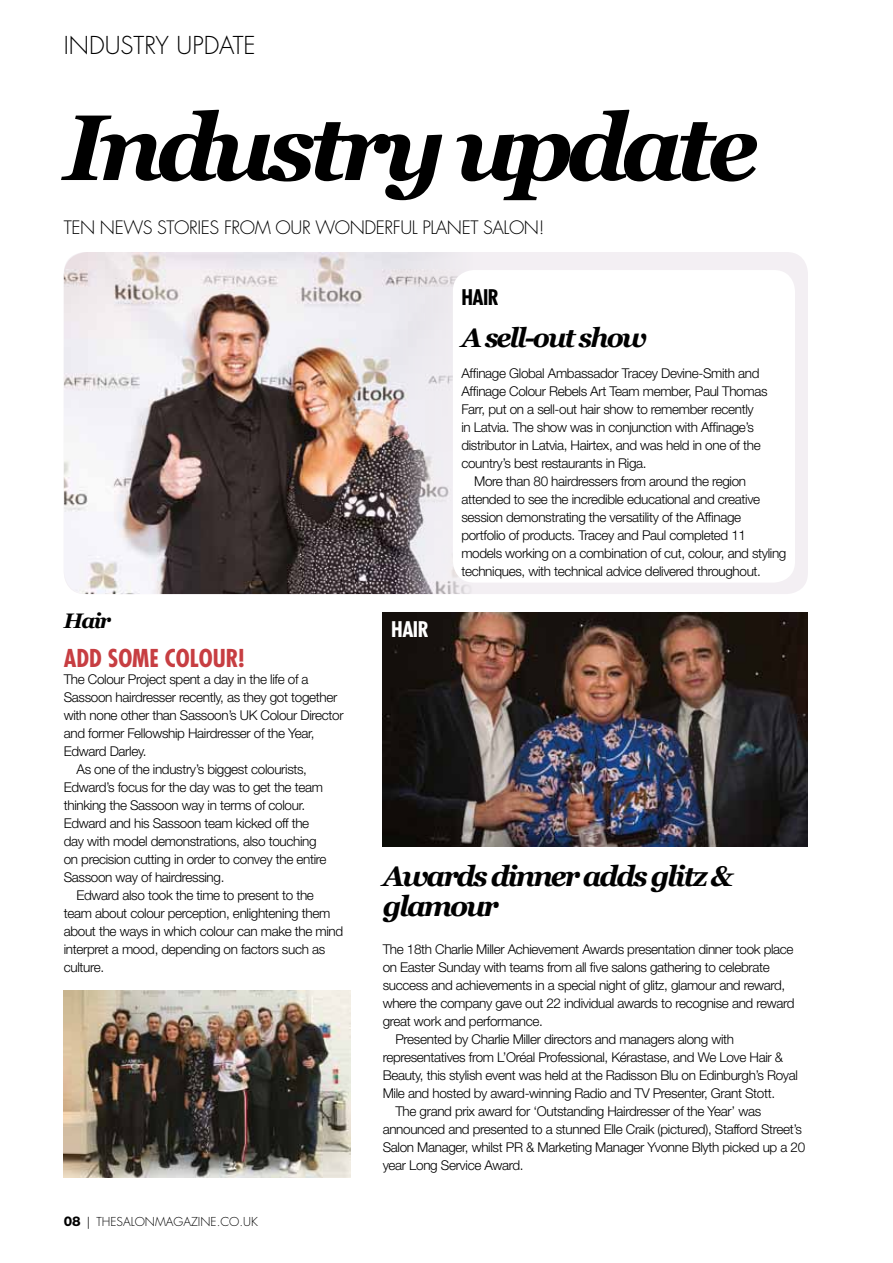
<style>
.page{position:relative;width:893px;height:1263px;background:#fff}
.page>*{position:absolute;margin:0;border:0;box-sizing:border-box;transform-origin:0 0}
.t1{font:italic 700 93px "Georgia";letter-spacing:-.075em;color:#000}
.t2{font:italic 700 28.5px/30px "Georgia";letter-spacing:-.075em;color:#000}
.t3{font:italic 700 27px "Georgia";letter-spacing:-.075em;color:#000}
.t4{font:300 24px "Futura";color:#000}
.t5{font:700 condensed 24px "Futura";color:#c73e42}
.t6{font:italic 700 21px "Georgia";color:#000}
.t7{font:700 condensed 21px "Futura";color:#000}
.t8{font:700 condensed 21px "Futura";color:#fff}
.t9{font:300 18px "Futura";letter-spacing:-.025em;color:#000}
.t10{font:300 13.5px "Helvetica Neue CE";letter-spacing:-.025em;color:#000}
.t11{font:300 12px "Futura";color:#000}
.s1{font-family:"Helvetica Neue CE";font-weight:800;font-size:13.5px}
.s2{font-family:"Ronda IT Cby BT"}
</style>
<div class="page">
<img style="left:383px;top:612px;width:425px;height:234px">
<div style="left:64px;top:252px;width:744px;height:342px;background:#f3eff3;border-radius:21px"></div>
<img style="left:64px;top:252px;width:405px;height:342px">
<div style="left:453px;top:270px;width:342px;height:313px;background:#fff;border-radius:21px"></div>
<img style="left:64px;top:990px;width:286px;height:188px">
<h3 class="t4" style="left:64px;top:30px;width:15px">INDUS</h3>
<h3 class="t4" style="left:134px;top:30px;width:120px">TRY UPDATE</h3>
<h1 class="t1" style="left:64px;top:95px;width:697px">Industry update</h1>
<h3 class="t9" style="left:64px;top:216px;width:482px">TEN NEWS STORIES FROM OUR WONDERFUL PLANET SALON!</h3>
<h3 class="t7" style="left:461px;top:283px;width:39px">HAIR</h3>
<h3 class="t6" style="left:64px;top:609px;width:49px">Hair</h3>
<h3 class="t5" style="left:64px;top:643px;width:182px">ADD SOME COLOUR!</h3>
<p class="t10" style="left:64px;top:671px;width:246px">The Colour Project spent a day in the life of a</p>
<p class="t10" style="left:64px;top:689px;width:275px">Sassoon hairdresser recently, as they got together</p>
<p class="t10" style="left:64px;top:707px;width:281px">with none other than Sassoon’s UK Colour Director</p>
<p class="t10" style="left:64px;top:725px;width:252px">and former Fellowship Hairdresser of the Year,</p>
<p class="t10" style="left:64px;top:743px;width:84px">Edward Darley.</p>
<p class="t10" style="left:77px;top:761px;width:232px">As one of the industry’s biggest colourists,</p>
<p class="t10" style="left:64px;top:779px;width:261px">Edward’s focus for the day was to get the team</p>
<p class="t10" style="left:64px;top:797px;width:243px">thinking the Sassoon way in terms of colour.</p>
<p class="t10" style="left:64px;top:815px;width:247px">Edward and his Sassoon team kicked off the</p>
<p class="t10" style="left:64px;top:833px;width:254px">day with model demonstrations, also touching</p>
<p class="t10" style="left:64px;top:851px;width:264px">on precision cutting in order to convey the entire</p>
<p class="t10" style="left:64px;top:869px;width:162px">Sassoon way of hairdressing.</p>
<p class="t10" style="left:77px;top:887px;width:239px">Edward also took the time to present to the</p>
<p class="t10" style="left:64px;top:905px;width:268px">team about colour perception, enlightening them</p>
<p class="t10" style="left:64px;top:923px;width:281px">about the ways in which colour can make the mind</p>
<p class="t10" style="left:64px;top:941px;width:263px">interpret a mood, depending on factors such as</p>
<p class="t10" style="left:64px;top:959px;width:42px">culture.</p>
<p class="t11" style="left:64px;top:1214px;width:196px"><span class="s1">08</span> <span class="s2">|</span> THESALONMAGAZINE.CO.UK</p>
<h3 class="t8" style="left:391px;top:616px;width:39px">HAIR</h3>
<h3 class="t3" style="left:461px;top:322px;width:187px">A sell-out show</h3>
<p class="t10" style="left:461px;top:365px;width:300px">Affinage Global Ambassador Tracey Devine-Smith and</p>
<p class="t10" style="left:461px;top:383px;width:308px">Affinage Colour Rebels Art Team member, Paul Thomas</p>
<p class="t10" style="left:461px;top:401px;width:294px">Farr, put on a sell-out hair show to remember recently</p>
<p class="t10" style="left:461px;top:419px;width:294px">in Latvia. The show was in conjunction with Affinage’s</p>
<p class="t10" style="left:461px;top:437px;width:301px">distributor in Latvia, Hairtex, and was held in one of the</p>
<p class="t10" style="left:461px;top:455px;width:187px">country’s best restaurants in Riga.</p>
<p class="t10" style="left:474px;top:473px;width:274px">More than 80 hairdressers from around the region</p>
<p class="t10" style="left:461px;top:491px;width:300px">attended to see the incredible educational and creative</p>
<p class="t10" style="left:461px;top:509px;width:281px">session demonstrating the versatility of the Affinage</p>
<p class="t10" style="left:461px;top:527px;width:286px">portfolio of products. Tracey and Paul completed 11</p>
<p class="t10" style="left:461px;top:545px;width:327px">models working on a combination of cut, colour, and styling</p>
<p class="t10" style="left:461px;top:563px;width:301px">techniques, with technical advice delivered throughout.</p>
<h2 class="t2" style="left:383px;top:861px;width:352px">Awards dinner adds glitz &amp; glamour</h2>
<p class="t10" style="left:383px;top:941px;width:412px">The 18th Charlie Miller Achievement Awards presentation dinner took place</p>
<p class="t10" style="left:383px;top:959px;width:389px">on Easter Sunday with teams from all five salons gathering to celebrate</p>
<p class="t10" style="left:383px;top:977px;width:404px">success and achievements in a special night of glitz, glamour and reward,</p>
<p class="t10" style="left:383px;top:995px;width:413px">where the company gave out 22 individual awards to recognise and reward</p>
<p class="t10" style="left:383px;top:1013px;width:162px">great work and performance.</p>
<p class="t10" style="left:395px;top:1031px;width:340px">Presented by Charlie Miller directors and managers along with</p>
<p class="t10" style="left:383px;top:1049px;width:402px">representatives from L’Oréal Professional, Kérastase, and We Love Hair &amp;</p>
<p class="t10" style="left:383px;top:1067px;width:417px">Beauty, this stylish event was held at the Radisson Blu on Edinburgh’s Royal</p>
<p class="t10" style="left:383px;top:1085px;width:394px">Mile and hosted by award-winning Radio and TV Presenter, Grant Stott.</p>
<p class="t10" style="left:395px;top:1103px;width:367px">The grand prix award for ‘Outstanding Hairdresser of the Year’ was</p>
<p class="t10" style="left:383px;top:1121px;width:421px">announced and presented to a stunned Elle Craik (pictured), Stafford Street’s</p>
<p class="t10" style="left:383px;top:1139px;width:424px">Salon Manager, whilst PR &amp; Marketing Manager Yvonne Blyth picked up a 20</p>
<p class="t10" style="left:383px;top:1157px;width:142px">year Long Service Award.</p>
</div>
